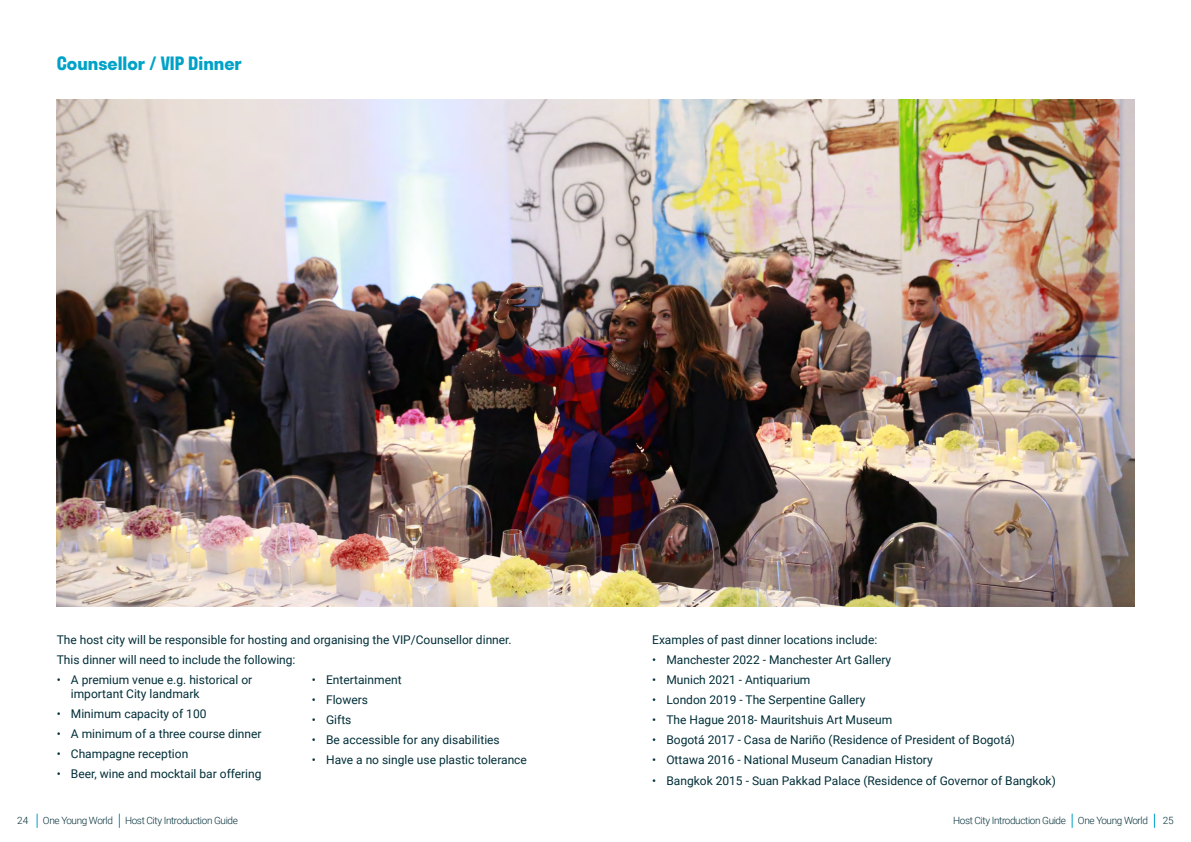
<style>
.page{position:relative;width:1191px;height:842px;background:#fff}
.page>*{position:absolute;margin:0;border:0;box-sizing:border-box;transform-origin:0 0}
.t1{font:700 18px "Stratos";color:#00a2c7}
.t2{font:12px/20.1px "Roboto";color:#012e38}
.t3{font:300 10px "Roboto";letter-spacing:-.04em;color:#012e38}
</style>
<div class="page">
<img style="left:57px;top:99px;width:1077px;height:508px">
<svg style="left:37px;top:814px;width:1px;height:14px"></svg>
<svg style="left:119px;top:814px;width:1px;height:14px"></svg>
<svg style="left:1071px;top:814px;width:1px;height:14px"></svg>
<svg style="left:1154px;top:814px;width:1px;height:14px"></svg>
<h1 class="t1" style="left:57px;top:49px;width:187px">Counsellor / VIP Dinner</h1>
<p class="t2" style="left:57px;top:629px;width:456px">The host city will be responsible for hosting and organising the VIP/Counsellor dinner.<br>This dinner will need to include the following:</p>
<p class="t2" style="left:652px;top:629px;width:227px">Examples of past dinner locations include:</p>
<p class="t2" style="left:652px;top:649px;width:240px">• Manchester 2022 - Manchester Art Gallery</p>
<p class="t2" style="left:652px;top:669px;width:160px">• Munich 2021 - Antiquarium</p>
<p class="t2" style="left:652px;top:689px;width:215px">• London 2019 - The Serpentine Gallery</p>
<p class="t2" style="left:652px;top:709px;width:242px">• The Hague 2018- Mauritshuis Art Museum</p>
<p class="t2" style="left:652px;top:730px;width:364px">• Bogotá 2017 - Casa de Nariño (Residence of President of Bogotá)</p>
<p class="t2" style="left:652px;top:750px;width:282px">• Ottawa 2016 - National Museum Canadian History</p>
<p class="t2" style="left:652px;top:770px;width:405px">• Bangkok 2015 - Suan Pakkad Palace (Residence of Governor of Bangkok)</p>
<p class="t2" style="left:71px;top:672px;width:183px;line-height:14.4px;text-indent:-14px">• A premium venue e.g. historical or important City landmark</p>
<p class="t2" style="left:57px;top:703px;width:151px">• Minimum capacity of 100</p>
<p class="t2" style="left:57px;top:723px;width:206px">• A minimum of a three course dinner</p>
<p class="t2" style="left:57px;top:743px;width:133px">• Champagne reception</p>
<p class="t2" style="left:57px;top:764px;width:206px">• Beer, wine and mocktail bar offering</p>
<p class="t2" style="left:312px;top:669px;width:91px">• Entertainment</p>
<p class="t2" style="left:312px;top:689px;width:58px">• Flowers</p>
<p class="t2" style="left:312px;top:709px;width:41px">• Gifts</p>
<p class="t2" style="left:312px;top:729px;width:189px">• Be accessible for any disabilities</p>
<p class="t2" style="left:312px;top:749px;width:216px">• Have a no single use plastic tolerance</p>
<p class="t3" style="left:17px;top:813px;width:13px">24</p>
<p class="t3" style="left:43px;top:813px;width:196px">One Young World Host City Introduction Guide</p>
<p class="t3" style="left:953px;top:813px;width:196px">Host City Introduction Guide One Young World</p>
<p class="t3" style="left:1162px;top:813px;width:13px">25</p>
</div>
